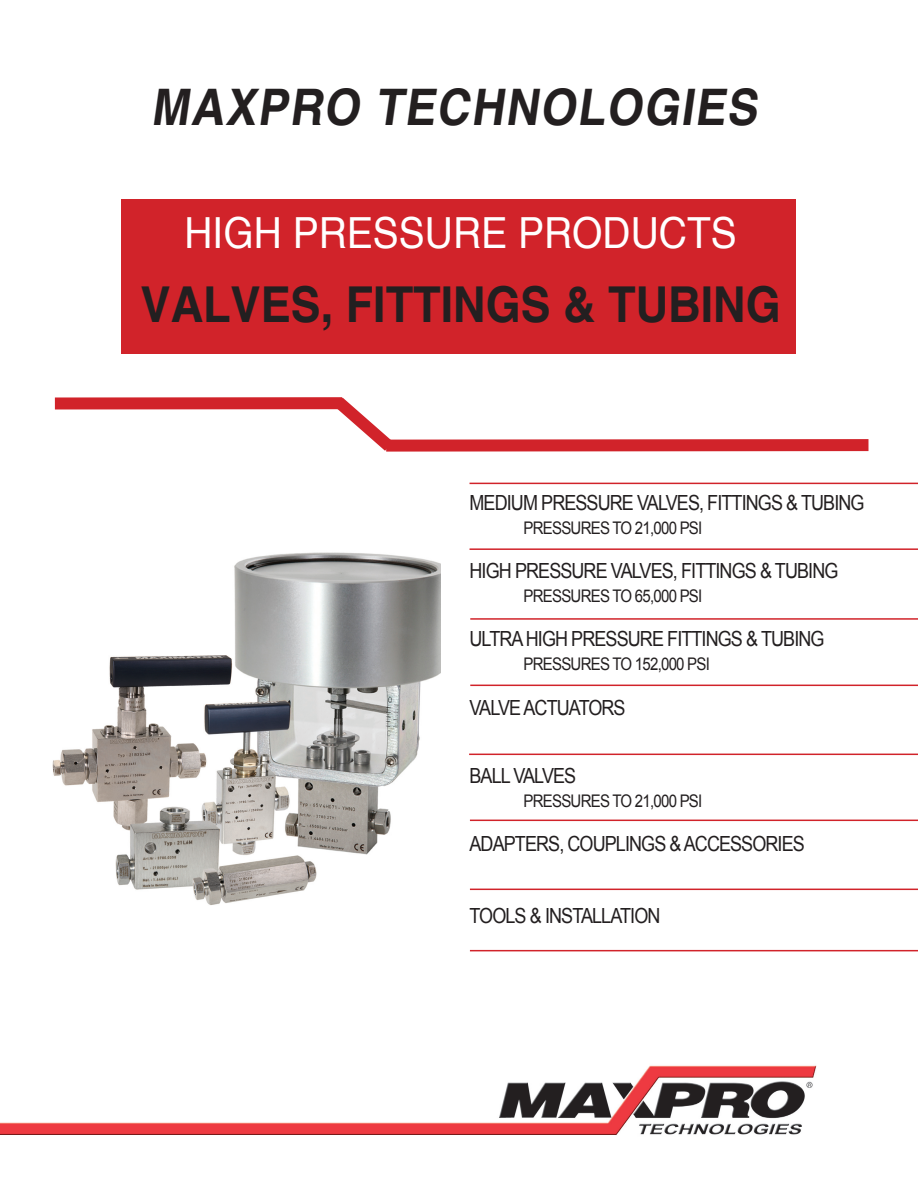
<style>
.page{position:relative;width:918px;height:1188px;background:#fff}
.page>*{position:absolute;margin:0;border:0;box-sizing:border-box;transform-origin:0 0}
.t1{font:700 50.4px "Helvetica";color:#231f20;scale:.91 1}
.t2{font:700 49.5px "Helvetica";color:#231f20;scale:.91 1}
.t3{font:42.9px "Helvetica";color:#fff;scale:.91 1}
.t4{font:20.85px "Arial";letter-spacing:-.05em;color:#231f20;scale:.86 1}
.t5{font:17.4px "Arial";letter-spacing:-.05em;color:#231f20;scale:.86 1}
</style>
<div class="page">
<img style="left:52px;top:552px;width:388px;height:353px">
<img style="left:0;top:1065px;width:817px;height:70px">
<div style="left:122px;top:200px;width:674px;height:154px;background:#d1232a"></div>
<hr style="left:470px;top:483px;width:448px;height:1px;background:#d1232a">
<hr style="left:470px;top:548px;width:448px;height:2px;background:#d1232a">
<hr style="left:470px;top:618px;width:448px;height:2px;background:#d1232a">
<hr style="left:470px;top:685px;width:448px;height:1px;background:#d1232a">
<hr style="left:470px;top:889px;width:448px;height:1px;background:#d1232a">
<hr style="left:470px;top:820px;width:448px;height:1px;background:#d1232a">
<hr style="left:469px;top:754px;width:449px;height:1px;background:#d1232a">
<hr style="left:470px;top:950px;width:448px;height:1px;background:#d1232a">
<div style="left:55px;top:397px;width:287px;height:13px;background:#d1232a"></div>
<svg style="left:322px;top:397px;width:547px;height:55px"></svg>
<h1 class="t1" style="left:151px;top:76px;width:678px">MAXPRO TECHNOLOGIES</h1>
<h3 class="t3" style="left:184px;top:207px;width:609px">HIGH PRESSURE PRODUCTS</h3>
<h2 class="t2" style="left:141px;top:275px;width:705px">VALVES, FITTINGS &amp; TUBING</h2>
<p class="t4" style="left:470px;top:489px;width:461px">MEDIUM PRESSURE VALVES, FITTINGS &amp; TUBING</p>
<p class="t5" style="left:524px;top:516px;width:209px">PRESSURES TO 21,000 PSI</p>
<p class="t4" style="left:470px;top:557px;width:430px">HIGH PRESSURE VALVES, FITTINGS &amp; TUBING</p>
<p class="t5" style="left:524px;top:585px;width:209px">PRESSURES TO 65,000 PSI</p>
<p class="t4" style="left:470px;top:626px;width:414px">ULTRA HIGH PRESSURE FITTINGS &amp; TUBING</p>
<p class="t5" style="left:524px;top:653px;width:218px">PRESSURES TO 152,000 PSI</p>
<p class="t4" style="left:470px;top:694px;width:183px">VALVE ACTUATORS</p>
<p class="t4" style="left:470px;top:762px;width:126px">BALL VALVES</p>
<p class="t5" style="left:524px;top:789px;width:209px">PRESSURES TO 21,000 PSI</p>
<p class="t4" style="left:470px;top:830px;width:391px">ADAPTERS, COUPLINGS &amp; ACCESSORIES</p>
<p class="t4" style="left:470px;top:902px;width:224px">TOOLS &amp; INSTALLATION</p>
</div>
